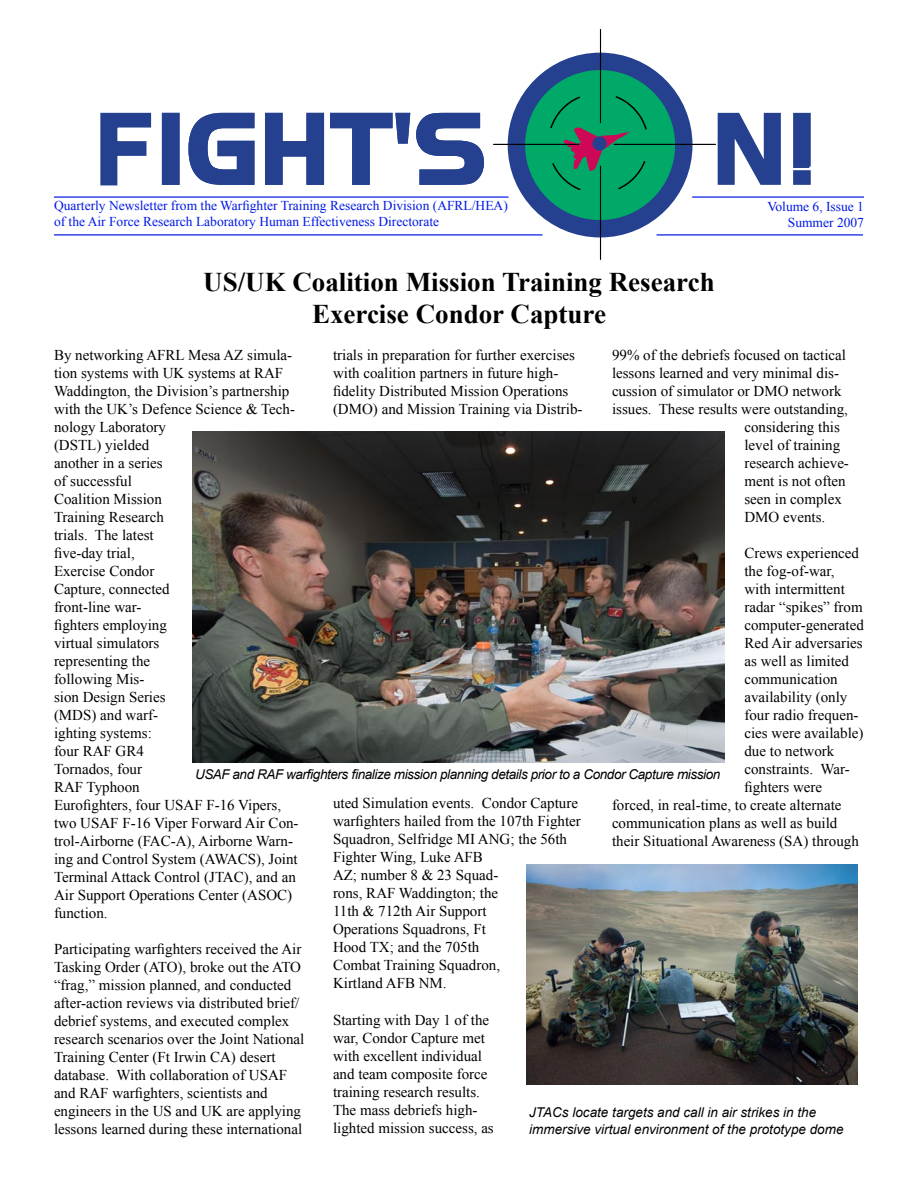
<style>
.page{position:relative;width:918px;height:1188px;background:#fff}
.page>*{position:absolute;margin:0;border:0;box-sizing:border-box;transform-origin:0 0}
.t1{font:700 27px/32.7px "Times New Roman";color:#000;text-align:center}
.t2{font:15px/18px "Times New Roman";color:#000}
.t3{font:13.5px/16.2px "Times New Roman";color:#0019e5;text-align:right}
.t4{font:italic 13.5px/16.2px "Arial";color:#000}
.t5{font:italic 13.5px "Arial";letter-spacing:-.03em;color:#000}
</style>
<div class="page">
<hr style="left:54px;top:197px;width:454px;height:1px;background:#0019e5">
<div style="left:508px;top:53px;width:185px;height:184px;background:#24408f;border-radius:50%"></div>
<div style="left:525px;top:70px;width:150px;height:150px;background:#00a967;border-radius:50%"></div>
<svg style="left:549px;top:95px;width:99px;height:97px"></svg>
<hr style="left:600px;top:29px;width:1px;height:94px;background:#000">
<hr style="left:600px;top:166px;width:1px;height:94px;background:#000">
<hr style="left:493px;top:144px;width:86px;height:1px;background:#000">
<hr style="left:614px;top:144px;width:102px;height:1px;background:#000">
<div style="left:593px;top:136px;width:14px;height:15px;background:#24408f;border-radius:50%"></div>
<div style="left:163px;top:114px;width:15px;height:69px;background:#24408f"></div>
<div style="left:162px;top:113px;width:18px;height:72px;border:3px solid #24408f"></div>
<svg style="left:188px;top:112px;width:67px;height:73px"></svg>
<svg style="left:265px;top:112px;width:219px;height:73px"></svg>
<svg style="left:717px;top:112px;width:64px;height:73px"></svg>
<svg style="left:793px;top:112px;width:18px;height:73px"></svg>
<svg style="left:100px;top:112px;width:52px;height:74px"></svg>
<hr style="left:54px;top:234px;width:488px;height:1px;background:#0019e5">
<hr style="left:692px;top:197px;width:172px;height:1px;background:#0019e5">
<hr style="left:657px;top:234px;width:206px;height:1px;background:#0019e5">
<img style="left:193px;top:431px;width:531px;height:331px">
<img style="left:526px;top:865px;width:332px;height:220px">
<p class="t3" style="left:54px;top:197px;width:455px;text-align:left">Quarterly Newsletter from the Warfighter Training Research Division (AFRL/HEA) of the Air Force Research Laboratory Human Effectiveness Directorate</p>
<h1 class="t1" style="left:203px;top:265px;width:513px">US/UK Coalition Mission Training Research<br>Exercise Condor Capture</h1>
<p class="t3" style="left:768px;top:198px;width:98px">Volume 6, Issue 1<br>Summer 2007</p>
<p class="t2" style="left:333px;top:346px;width:251px">trials in preparation for further exercises with coalition partners in future high&shy;fidelity Distributed Mission Operations (DMO) and Mission Training via Distrib-</p>
<p class="t2" style="left:612px;top:346px;width:236px">99% of the debriefs focused on tactical</p>
<p class="t2" style="left:612px;top:364px;width:229px">lessons learned and very minimal dis-</p>
<p class="t2" style="left:612px;top:382px;width:231px">cussion of simulator or DMO network</p>
<p class="t2" style="left:612px;top:400px;width:237px">issues. These results were outstanding,</p>
<p class="t2" style="left:744px;top:418px;width:97px">considering this</p>
<p class="t2" style="left:744px;top:436px;width:97px">level of training</p>
<p class="t2" style="left:744px;top:454px;width:106px">research achieve-</p>
<p class="t2" style="left:744px;top:472px;width:103px">ment is not often</p>
<p class="t2" style="left:744px;top:490px;width:99px">seen in complex</p>
<p class="t2" style="left:744px;top:508px;width:82px">DMO events.</p>
<p class="t2" style="left:744px;top:544px;width:116px">Crews experienced</p>
<p class="t2" style="left:744px;top:562px;width:92px">the fog-of-war,</p>
<p class="t2" style="left:744px;top:580px;width:102px">with intermittent</p>
<p class="t2" style="left:744px;top:598px;width:120px">radar “spikes” from</p>
<p class="t2" style="left:744px;top:616px;width:121px">computer-generated</p>
<p class="t2" style="left:744px;top:634px;width:120px">Red Air adversaries</p>
<p class="t2" style="left:744px;top:652px;width:106px">as well as limited</p>
<p class="t2" style="left:744px;top:670px;width:95px">communication</p>
<p class="t2" style="left:744px;top:688px;width:104px">availability (only</p>
<p class="t2" style="left:744px;top:706px;width:116px">four radio frequen-</p>
<p class="t2" style="left:744px;top:724px;width:121px">cies were available)</p>
<p class="t2" style="left:744px;top:742px;width:91px">due to network</p>
<p class="t2" style="left:744px;top:760px;width:107px">constraints. War-</p>
<p class="t2" style="left:744px;top:778px;width:79px">fighters were</p>
<p class="t2" style="left:612px;top:796px;width:231px">forced, in real-time, to create alternate</p>
<p class="t2" style="left:612px;top:814px;width:227px">communication plans as well as build</p>
<p class="t2" style="left:612px;top:832px;width:248px">their Situational Awareness (SA) through</p>
<p class="t2" style="left:54px;top:346px;width:246px">By networking AFRL Mesa AZ simula&shy;tion systems with UK systems at RAF<br>Waddington, the Division’s partnership with the UK’s Defence Science &amp; Tech&shy;nology Laboratory<br>(DSTL) yielded<br>another in a series<br>of successful<br>Coalition Mission<br>Training Research<br>trials. The latest<br>five-day trial,<br>Exercise Condor<br>Capture, connected<br>front-line war-<br>fighters employing<br>virtual simulators<br>representing the<br>following Mis-<br>sion Design Series<br>(MDS) and warf-<br>ighting systems:<br>four RAF GR4<br>Tornados, four<br>RAF Typhoon<br>Eurofighters, four USAF F-16 Vipers, two USAF F-16 Viper Forward Air Con&shy;trol-Airborne (FAC-A), Airborne Warn&shy;ing and Control System (AWACS), Joint<br>Terminal Attack Control (JTAC), and an<br>Air Support Operations Center (ASOC) function.</p>
<p class="t2" style="left:54px;top:940px;width:252px">Participating warfighters received the Air Tasking Order (ATO), broke out the ATO “frag,” mission planned, and conducted after-action reviews via distributed brief/ debrief systems, and executed complex research scenarios over the Joint National Training Center (Ft Irwin CA) desert database. With collaboration of USAF and RAF warfighters, scientists and engineers in the US and UK are applying lessons learned during these international</p>
<p class="t5" style="left:195px;top:766px;width:527px">USAF and RAF warfighters finalize mission planning details prior to a Condor Capture mission</p>
<p class="t2" style="left:333px;top:794px;width:249px">uted Simulation events. Condor Capture warfighters hailed from the 107th Fighter<br>Squadron, Selfridge MI ANG; the 56th<br>Fighter Wing, Luke AFB<br>AZ; number 8 &amp; 23 Squad-<br>rons, RAF Waddington; the<br>11th &amp; 712th Air Support<br>Operations Squadrons, Ft<br>Hood TX; and the 705th<br>Combat Training Squadron,<br>Kirtland AFB NM.</p>
<p class="t2" style="left:333px;top:1011px;width:162px">Starting with Day 1 of the war, Condor Capture met with excellent individual and team composite force training research results.<br>The mass debriefs high&shy;lighted mission success, as</p>
<p class="t4" style="left:529px;top:1105px;width:316px">JTACs locate targets and call in air strikes in the immersive virtual environment of the prototype dome</p>
</div>
